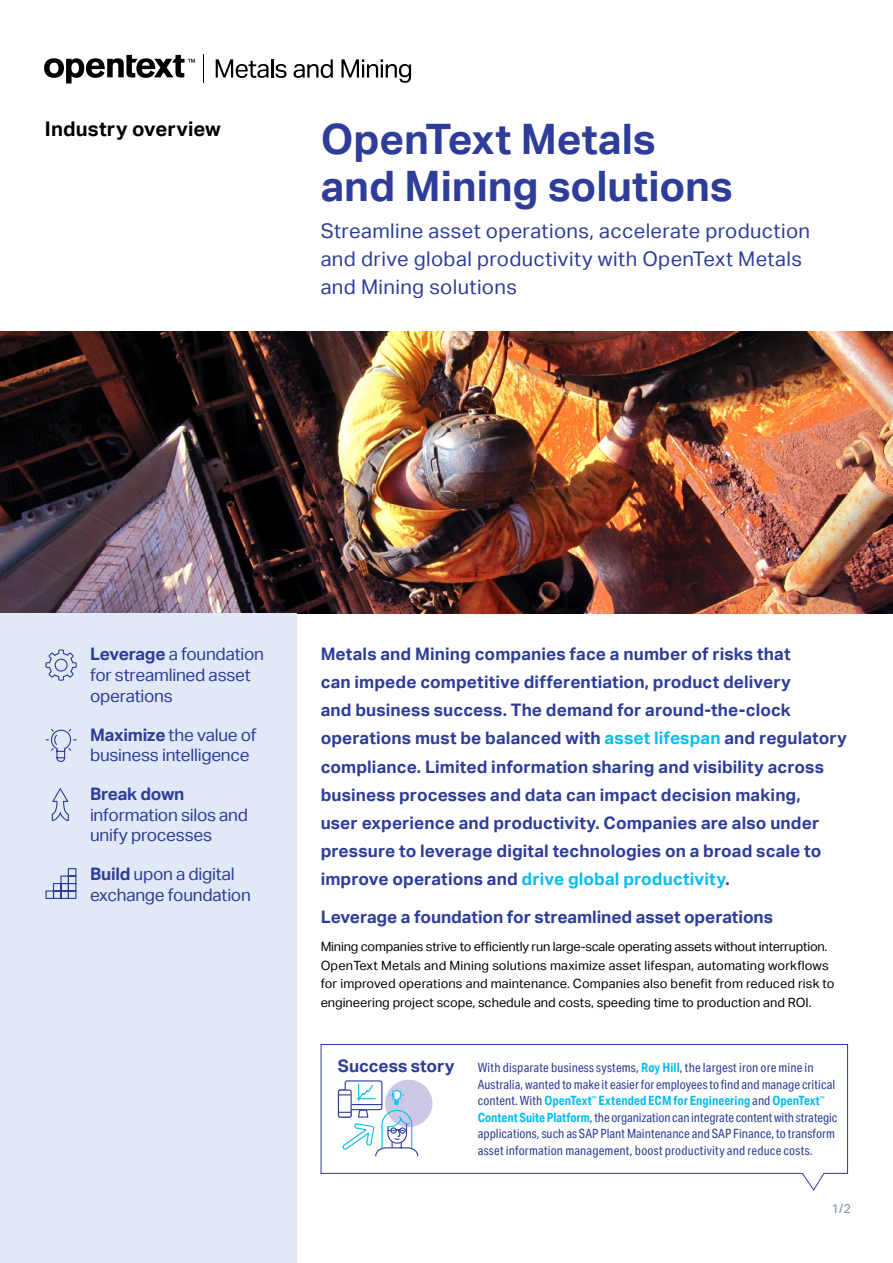
<style>
.page{position:relative;width:893px;height:1263px;background:#fff}
.page>*{position:absolute;margin:0;border:0;box-sizing:border-box;transform-origin:0 0}
.t1{font:700 42px/46.8px "Aktiv Grotesk";color:#2e3d98}
.t2{font:20.25px/28.2px "Aktiv Grotesk";letter-spacing:.02em;color:#2e3d98}
.t3{font:700 20.25px "Aktiv Grotesk";letter-spacing:.005em;color:#000}
.t4{font:700 17.25px/28px "Aktiv Grotesk";letter-spacing:.005em;color:#2e3d98}
.t5{font:17.25px/20.7px "Aktiv Grotesk";letter-spacing:-.015em;color:#2e3d98}
.t6{font:700 17.25px "Aktiv Grotesk";letter-spacing:-.015em;color:#2e3d98}
.t7{font:12.75px/16.5px "Aktiv Grotesk Cd";letter-spacing:.01em;color:#2e3d98}
.t8{font:12.75px/18.8px "Aktiv Grotesk";color:#000}
.t9{font:700 12.75px "Aktiv Grotesk Cd";letter-spacing:.005em;color:#09bcef}
.t10{font:12.75px "Aktiv Grotesk";color:#7e929f}
.t11{font:700 5.25px "Aktiv Grotesk";color:#09bcef}
.s1{font-weight:700}
.s2{color:#09bcef}
.s3{font-weight:700;color:#09bcef}
.s4{font-weight:400;color:#2e3d98}
</style>
<div class="page">
<svg style="left:44px;top:55px;width:151px;height:29px"></svg>
<svg style="left:203px;top:54px;width:1px;height:29px"></svg>
<svg style="left:216px;top:59px;width:71px;height:19px"></svg>
<svg style="left:293px;top:59px;width:40px;height:19px"></svg>
<svg style="left:341px;top:59px;width:70px;height:24px"></svg>
<img style="left:0;top:332px;width:893px;height:281px">
<div style="left:0;top:613px;width:297px;height:650px;background:#e1e8f6"></div>
<svg style="left:320px;top:1044px;width:528px;height:147px"></svg>
<svg style="left:45px;top:649px;width:32px;height:32px"></svg>
<svg style="left:45px;top:729px;width:32px;height:33px"></svg>
<svg style="left:51px;top:788px;width:18px;height:34px"></svg>
<svg style="left:45px;top:868px;width:32px;height:31px"></svg>
<p class="t3" style="left:45px;top:117px;width:177px">Industry overview</p>
<h1 class="t1" style="left:321px;top:116px;width:414px">OpenText Metals and Mining solutions</h1>
<p class="t2" style="left:321px;top:217px;width:491px">Streamline asset operations, accelerate production and drive global productivity with OpenText Metals and Mining solutions</p>
<p class="t5" style="left:90px;top:644px;width:176px"><span class="s1">Leverage</span> a foundation for streamlined asset operations</p>
<p class="t5" style="left:90px;top:724px;width:168px"><span class="s1">Maximize</span> the value of business intelligence</p>
<p class="t6" style="left:90px;top:784px;width:96px">Break down</p>
<p class="t5" style="left:90px;top:804px;width:160px">information silos and unify processes</p>
<p class="t5" style="left:90px;top:864px;width:162px"><span class="s1">Build</span> upon a digital exchange foundation</p>
<p class="t4" style="left:321px;top:640px;width:528px">Metals and Mining companies face a number of risks that<br>can impede competitive differentiation, product delivery<br>and business success. The demand for around-the-clock operations must be balanced with <span class="s2">asset lifespan</span> and regulatory compliance. Limited information sharing and visibility across business processes and data can impact decision making,<br>user experience and productivity. Companies are also under pressure to leverage digital technologies on a broad scale to improve operations and <span class="s2">drive global productivity</span>.</p>
<p class="t4" style="left:321px;top:902px;width:454px">Leverage a foundation for streamlined asset operations</p>
<p class="t8" style="left:321px;top:937px;width:515px">Mining companies strive to efficiently run large-scale operating assets without interruption.<br>OpenText Metals and Mining solutions maximize asset lifespan, automating workflows for improved operations and maintenance. Companies also benefit from reduced risk to engineering project scope, schedule and costs, speeding time to production and ROI.</p>
<p class="t4" style="left:338px;top:1052px;width:118px">Success story</p>
<p class="t7" style="left:478px;top:1059px;width:359px">With disparate business systems, <span class="s3">Roy Hill</span>, the largest iron ore mine in<br>Australia, wanted to make it easier for employees to find and manage critical content. With <span class="s3">OpenText</span></p>
<p class="t11" style="left:592px;top:1095px;width:6px">™</p>
<p class="t9" style="left:599px;top:1093px;width:223px">Extended ECM for Engineering <span class="s4">and</span> OpenText</p>
<p class="t11" style="left:820px;top:1095px;width:6px">™</p>
<p class="t7" style="left:478px;top:1109px;width:361px"><span class="s3">Content Suite Platform</span>, the organization can integrate content with strategic applications, such as SAP Plant Maintenance and SAP Finance, to transform asset information management, boost productivity and reduce costs.</p>
<p class="t10" style="left:832px;top:1201px;width:21px">1/2</p>
</div>
